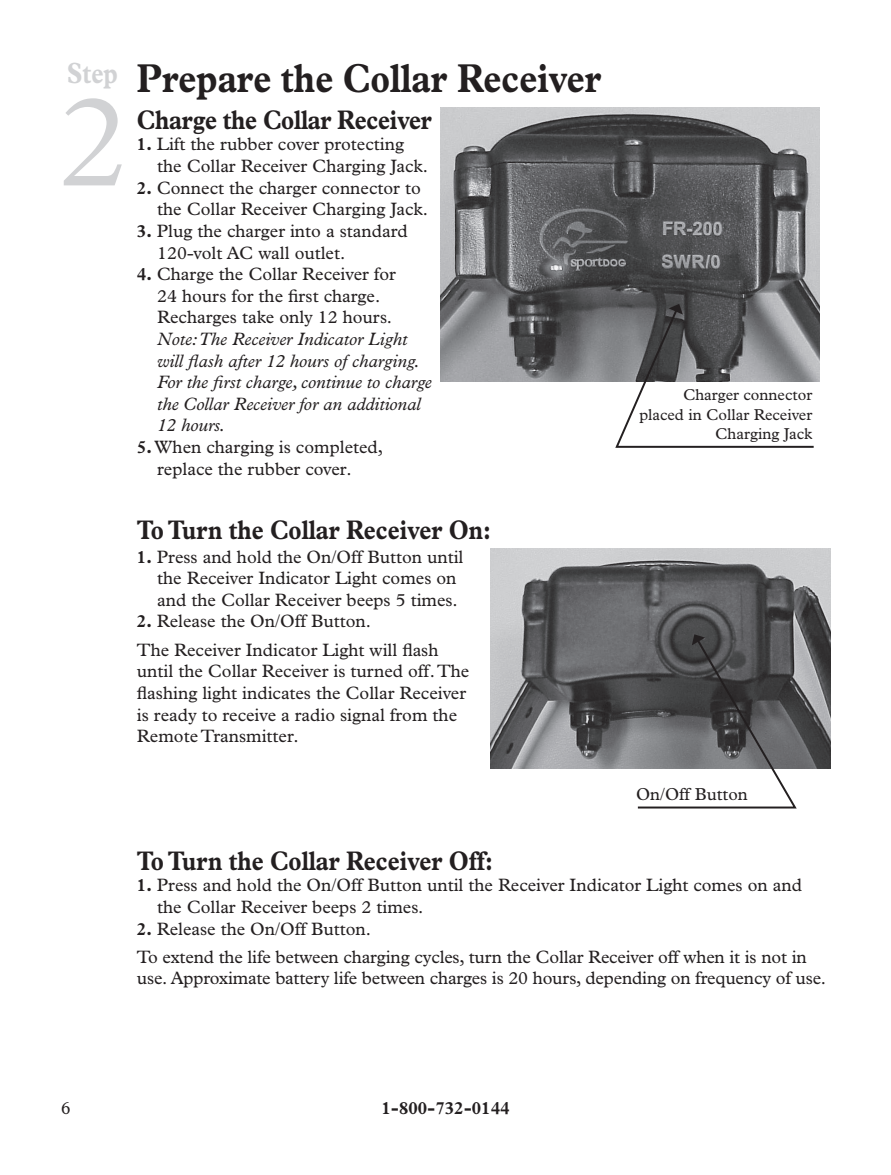
<style>
.page{position:relative;width:891px;height:1175px;background:#fff}
.page>*{position:absolute;margin:0;border:0;box-sizing:border-box;transform-origin:0 0}
.t1{font:300 130.5px "Plantin";color:#d1d2d4}
.t2{font:700 40.5px "Plantin";color:#231f20;scale:.85 1}
.t3{font:700 29.25px "Plantin";color:#d1d2d4;scale:.8 1}
.t4{font:700 27px "Plantin";color:#231f20;scale:.85 1}
.t5{font:18px/21.6px "Plantin";color:#231f20}
.t6{font:italic 18px/21.6px "Plantin";color:#231f20}
.t7{font:700 18px "Plantin";color:#231f20}
.t8{font:17.32px "Plantin";color:#231f20}
.t9{font:15.75px/18.9px "Plantin";color:#231f20;text-align:right}
.s1{font-weight:700}
</style>
<div class="page">
<img style="left:441px;top:108px;width:379px;height:273px">
<svg style="left:614px;top:304px;width:202px;height:144px"></svg>
<img style="left:491px;top:548px;width:339px;height:220px">
<svg style="left:636px;top:634px;width:162px;height:175px"></svg>
<h3 class="t3" style="left:67px;top:63px;width:65px">Step</h3>
<h1 class="t1" style="left:57px;top:95px;width:72px">2</h1>
<h2 class="t2" style="left:137px;top:64px;width:548px">Prepare the Collar Receiver</h2>
<h3 class="t4" style="left:137px;top:110px;width:348px">Charge the Collar Receiver</h3>
<p class="t5" style="left:157px;top:135px;width:272px;text-indent:-20px"><span class="s1">1.</span> Lift the rubber cover protecting the Collar Receiver Charging Jack.</p>
<p class="t5" style="left:157px;top:178px;width:272px;text-indent:-20px"><span class="s1">2.</span> Connect the charger connector to the Collar Receiver Charging Jack.</p>
<p class="t5" style="left:157px;top:221px;width:252px;text-indent:-20px"><span class="s1">3.</span> Plug the charger into a standard<br>120-volt AC wall outlet.</p>
<p class="t5" style="left:157px;top:265px;width:240px;text-indent:-20px"><span class="s1">4.</span> Charge the Collar Receiver for<br>24 hours for the first charge.<br>Recharges take only 12 hours.</p>
<p class="t6" style="left:157px;top:329px;width:276px">Note: The Receiver Indicator Light will flash after 12 hours of charging.<br>For the first charge, continue to charge the Collar Receiver for an additional<br>12 hours.</p>
<p class="t5" style="left:157px;top:437px;width:227px;text-indent:-20px"><span class="s1">5.</span> When charging is completed, replace the rubber cover.</p>
<h3 class="t4" style="left:137px;top:520px;width:418px">To Turn the Collar Receiver On:</h3>
<p class="t5" style="left:157px;top:547px;width:308px;text-indent:-20px"><span class="s1">1.</span> Press and hold the On/Off Button until the Receiver Indicator Light comes on and the Collar Receiver beeps 5 times.</p>
<p class="t5" style="left:137px;top:608px;width:303px;line-height:28.3px"><span class="s1">2.</span> Release the On/Off Button.<br>The Receiver Indicator Light will flash</p>
<p class="t5" style="left:137px;top:662px;width:334px">until the Collar Receiver is turned off. The flashing light indicates the Collar Receiver is ready to receive a radio signal from the Remote Transmitter.</p>
<p class="t9" style="left:639px;top:387px;width:174px">Charger connector placed in Collar Receiver<br>Charging Jack</p>
<p class="t8" style="left:636px;top:788px;width:113px">On/Off Button</p>
<h3 class="t4" style="left:137px;top:851px;width:420px">To Turn the Collar Receiver Off:</h3>
<p class="t5" style="left:157px;top:876px;width:646px;text-indent:-20px"><span class="s1">1.</span> Press and hold the On/Off Button until the Receiver Indicator Light comes on and the Collar Receiver beeps 2 times.</p>
<p class="t5" style="left:137px;top:915px;width:671px;line-height:28.3px"><span class="s1">2.</span> Release the On/Off Button.<br>To extend the life between charging cycles, turn the Collar Receiver off when it is not in</p>
<p class="t5" style="left:137px;top:969px;width:691px">use. Approximate battery life between charges is 20 hours, depending on frequency of use.</p>
<p class="t5" style="left:61px;top:1098px;width:11px">6</p>
<p class="t7" style="left:382px;top:1101px;width:129px">1-800-732-0144</p>
</div>
